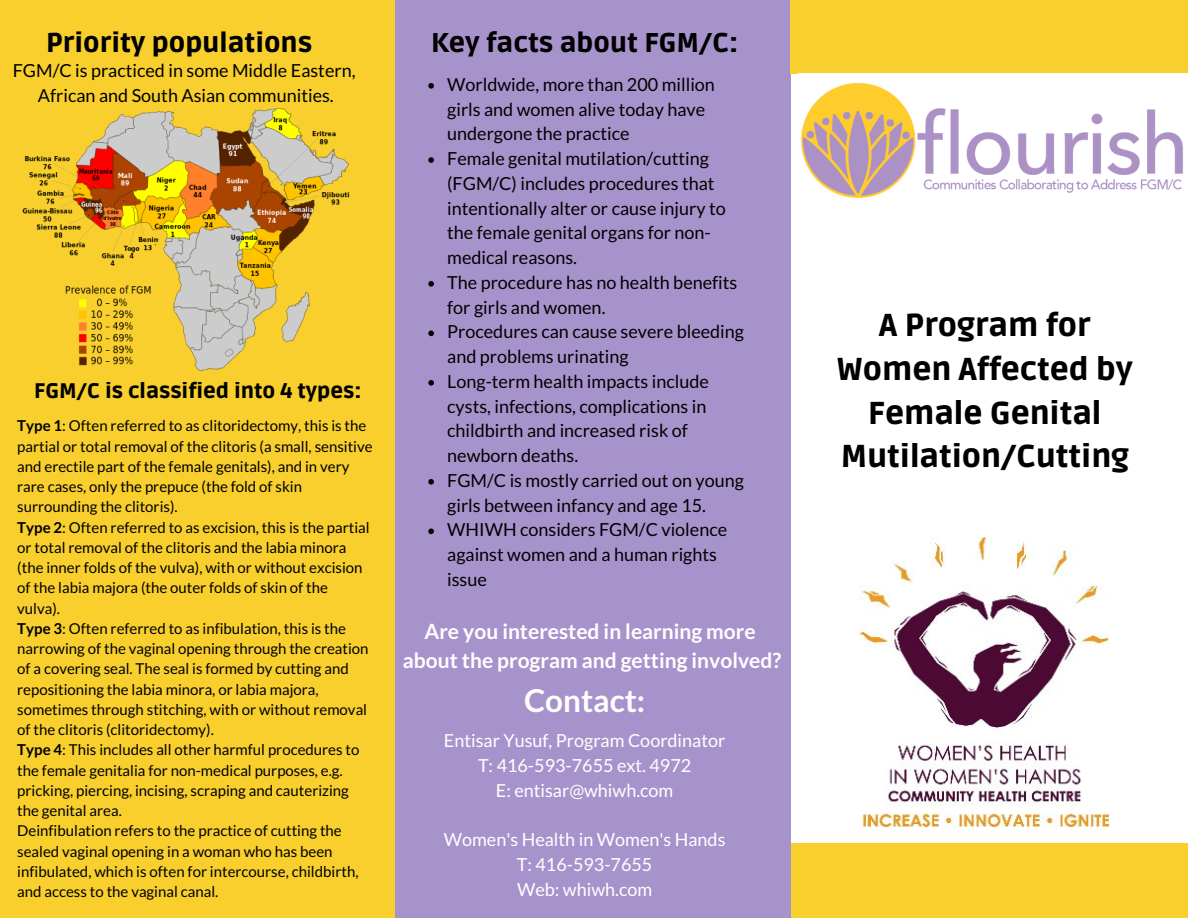
<style>
.page{position:relative;width:1188px;height:918px;background:#fff}
.page>*{position:absolute;margin:0;border:0;box-sizing:border-box;transform-origin:0 0}
.t1{font:900 31.5px/43.8px "Ruda";color:#000;text-align:center}
.t2{font:700 31.5px "Lato";color:#fff}
.t3{font:900 27px "Ruda";color:#000}
.t4{font:700 21px/29.2px "Lato";color:#fff;text-align:center}
.t5{font:900 21px "Ruda";color:#000}
.t6{font:18px/24.8px "Lato";color:#000;text-align:center}
.t7{font:18px/24.8px "Lato";color:#fff;text-align:center}
.t8{font:15px/20.2px "Lato";color:#000}
.s1{font-weight:700}
</style>
<div class="page">
<div style="left:790px;top:843px;width:398px;height:75px;background:#f8cf2c"></div>
<div style="left:394px;top:0;width:397px;height:918px;background:#a793cc"></div>
<div style="left:0;top:0;width:394px;height:918px;background:#f8cf2c"></div>
<div style="left:790px;top:0;width:398px;height:73px;background:#f8cf2c"></div>
<img style="left:859px;top:538px;width:250px;height:289px">
<img style="left:22px;top:108px;width:328px;height:264px">
<svg style="left:428px;top:83px;width:6px;height:6px"></svg>
<svg style="left:428px;top:157px;width:6px;height:6px"></svg>
<svg style="left:428px;top:281px;width:6px;height:6px"></svg>
<svg style="left:428px;top:331px;width:6px;height:5px"></svg>
<svg style="left:428px;top:380px;width:6px;height:6px"></svg>
<svg style="left:428px;top:479px;width:6px;height:6px"></svg>
<svg style="left:428px;top:529px;width:6px;height:5px"></svg>
<img style="left:801px;top:82px;width:382px;height:117px">
<h2 class="t3" style="left:46px;top:27px;width:268px">Priority populations</h2>
<p class="t6" style="left:13px;top:58px;width:344px">FGM/C is practiced in some Middle Eastern,<br>African and South Asian communities.</p>
<h3 class="t5" style="left:34px;top:379px;width:329px">FGM/C is classified into 4 types:</h3>
<p class="t8" style="left:17px;top:415px;width:357px"><span class="s1">Type 1</span>: Often referred to as clitoridectomy, this is the partial or total removal of the clitoris (a small, sensitive and erectile part of the female genitals), and in very rare cases, only the prepuce (the fold of skin surrounding the clitoris).<br><span class="s1">Type 2</span>: Often referred to as excision, this is the partial or total removal of the clitoris and the labia minora (the inner folds of the vulva), with or without excision of the labia majora (the outer folds of skin of the vulva).<br><span class="s1">Type 3</span>: Often referred to as infibulation, this is the narrowing of the vaginal opening through the creation of a covering seal. The seal is formed by cutting and repositioning the labia minora, or labia majora, sometimes through stitching, with or without removal of the clitoris (clitoridectomy).<br><span class="s1">Type 4</span>: This includes all other harmful procedures to the female genitalia for non-medical purposes, e.g. pricking, piercing, incising, scraping and cauterizing the genital area.<br>Deinfibulation refers to the practice of cutting the sealed vaginal opening in a woman who has been infibulated, which is often for intercourse, childbirth, and access to the vaginal canal.</p>
<h2 class="t3" style="left:431px;top:27px;width:309px">Key facts about FGM/C:</h2>
<p class="t6" style="left:447px;top:72px;width:298px;text-align:left">Worldwide, more than 200 million girls and women alive today have undergone the practice<br>Female genital mutilation/cutting (FGM/C) includes procedures that intentionally alter or cause injury to the female genital organs for non&shy;medical reasons.<br>The procedure has no health benefits for girls and women.<br>Procedures can cause severe bleeding and problems urinating<br>Long-term health impacts include cysts, infections, complications in childbirth and increased risk of newborn deaths.<br>FGM/C is mostly carried out on young girls between infancy and age 15.<br>WHIWH considers FGM/C violence against women and a human rights issue</p>
<h3 class="t4" style="left:403px;top:616px;width:380px">Are you interested in learning more about the program and getting involved?</h3>
<h1 class="t2" style="left:524px;top:681px;width:123px">Contact:</h1>
<p class="t7" style="left:444px;top:728px;width:283px">Entisar Yusuf, Program Coordinator<br>T: 416-593-7655 ext. 4972<br>E: entisar@whiwh.com</p>
<p class="t7" style="left:444px;top:827px;width:283px">Women's Health in Women's Hands<br>T: 416-593-7655<br>Web: whiwh.com</p>
<h1 class="t1" style="left:837px;top:304px;width:297px">A Program for<br>Women Affected by<br>Female Genital<br>Mutilation/Cutting</h1>
</div>
